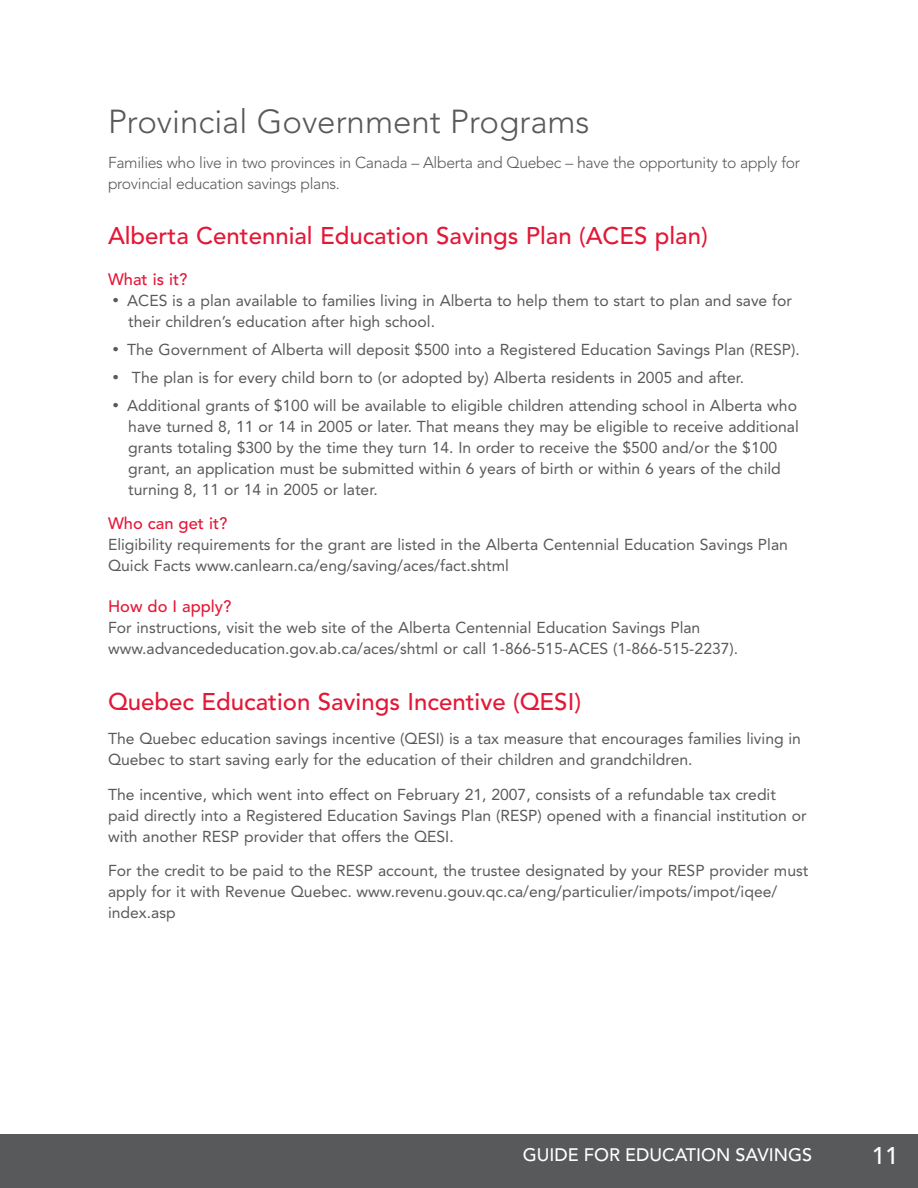
<style>
.page{position:relative;width:918px;height:1188px;background:#fff}
.page>*{position:absolute;margin:0;border:0;box-sizing:border-box;transform-origin:0 0}
.t1{font:300 33px "Avenir";color:#58595b}
.t2{font:500 24px "Avenir";color:#e31837}
.t3{font:500 24px "Avenir";color:#fff}
.t4{font:500 18px "Avenir";color:#fff}
.t5{font:500 16.5px "Avenir";color:#e31837}
.t6{font:15.75px/21px "Avenir";color:#58595b}
.t7{font:300 15.75px/21px "Avenir";letter-spacing:-.02em;color:#58595b}
</style>
<div class="page">
<div style="left:0;top:1134px;width:918px;height:54px;background:#58595b"></div>
<h1 class="t1" style="left:108px;top:102px;width:483px">Provincial Government Programs</h1>
<p class="t7" style="left:108px;top:152px;width:694px">Families who live in two provinces in Canada – Alberta and Quebec – have the opportunity to apply for provincial education savings plans.</p>
<h2 class="t2" style="left:108px;top:222px;width:601px">Alberta Centennial Education Savings Plan (ACES plan)</h2>
<p class="t5" style="left:108px;top:270px;width:81px">What is it?</p>
<p class="t6" style="left:112px;top:290px;width:26px">• ACES</p>
<p class="t6" style="left:128px;top:290px;width:665px;text-indent:44px">is a plan available to families living in Alberta to help them to start to plan and save for their children’s education after high school.</p>
<p class="t6" style="left:112px;top:339px;width:689px">• The Government of Alberta will deposit $500 into a Registered Education Savings Plan (RES P).</p>
<p class="t6" style="left:112px;top:367px;width:634px">• The plan is for every child born to (or adopted by) Alberta residents in 2005 and after.</p>
<p class="t6" style="left:128px;top:395px;width:672px;text-indent:-16px">• Additional grants of $100 will be available to eligible children attending school in Alberta who have turned 8, 11 or 14 in 2005 or later. That means they may be eligible to receive additional grants totaling $300 by the time they turn 14. I n order to receive the $500 and/or the $100 grant, an application must be submitted within 6 years of birth or within 6 years of the child turning 8, 11 or 14 in 2005 or later.</p>
<p class="t5" style="left:108px;top:514px;width:121px">Who can get it?</p>
<p class="t6" style="left:108px;top:534px;width:682px">Eligibility requirements for the grant are listed in the Alberta Centennial Education Savings Plan<br>Quick Facts www.canlearn.ca/eng/saving/aces/fact.shtml</p>
<p class="t5" style="left:108px;top:597px;width:125px">How do I apply?</p>
<p class="t6" style="left:108px;top:617px;width:594px">For instructions, visit the web site of the Alberta Centennial Education Savings Plan www.advancededucation.gov.ab.ca/aces/shtml or call 1-866-515-ACES</p>
<p class="t6" style="left:613px;top:638px;width:127px">(1-866-515-2237).</p>
<h2 class="t2" style="left:108px;top:688px;width:475px">Quebec Education Savings I ncentive (QESI)</h2>
<p class="t6" style="left:108px;top:728px;width:695px">The Quebec education savings incentive (QESI) is a tax measure that encourages families living in<br>Quebec to start saving early for the education of their children and grandchildren.</p>
<p class="t6" style="left:108px;top:784px;width:700px">The incentive, which went into effect on February 21, 2007, consists of a refundable tax credit paid directly into a Registered Education Savings Plan (RES P) opened with a financial institution or with another RES P provider that offers the QESI .</p>
<p class="t6" style="left:108px;top:860px;width:702px">For the credit to be paid to the RES P account, the trustee designated by your RES P provider must apply for it with Revenue Quebec. www.revenu.gouv.qc.ca/eng/particulier/impots/impot/iqee/ index.asp</p>
<p class="t4" style="left:523px;top:1145px;width:291px">Guide for Education Savings</p>
<h2 class="t3" style="left:872px;top:1142px;width:28px">11</h2>
</div>
